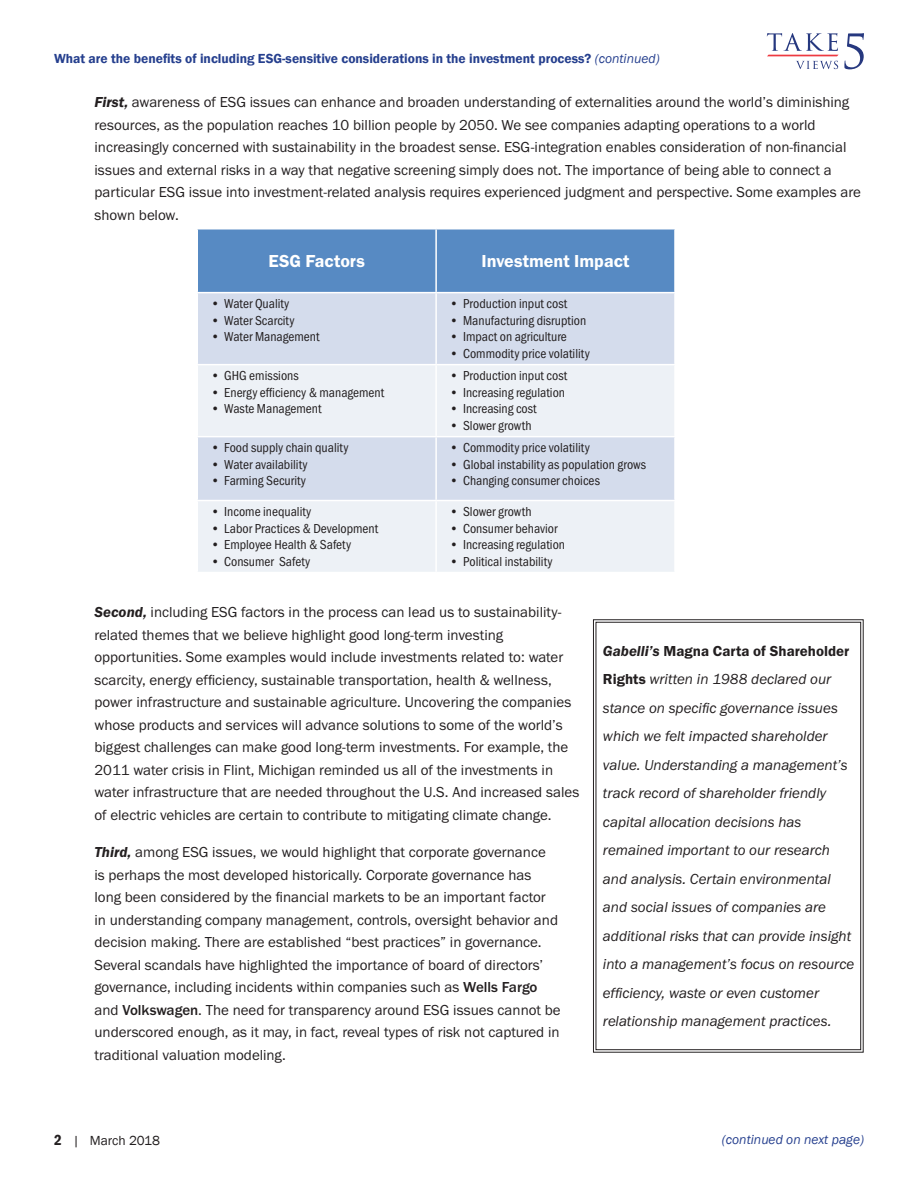
<style>
.page{position:relative;width:918px;height:1188px;background:#fff}
.page>*{position:absolute;margin:0;border:0;box-sizing:border-box;transform-origin:0 0}
.Body{font:18px "Franklin Gothic URW Dem";color:#fff}
.Body-2{font:15px/22.5px "Franklin Gothic URW Boo";color:#231f20}
.Body-3{font:15px/28.5px "Franklin Gothic URW Boo Ita";color:#231f20}
.t1{font:13.5px "Franklin Gothic URW Con Boo";color:#231f20}
.SectionBreak_TitleSu{font:600 13.5px "Franklin Gothic";color:#253f8e}
.t2{font:italic 13.5px "Franklin Gothic";color:#253f8e}
.t3{font:13.5px "Franklin Gothic";color:#231f20}
.s1{font-weight:400;font-style:italic}
.s2{font-family:"Franklin Gothic URW Dem Ita"}
.s3{font-family:"Franklin Gothic URW";font-weight:500}
.s4{font-family:"Franklin Gothic URW Dem"}
.s5{font-weight:600;font-stretch:condensed;font-size:15px}
</style>
<div class="page">
<svg style="left:767px;top:33px;width:97px;height:36px"></svg>
<svg style="left:593px;top:619px;width:271px;height:434px"></svg>
<div style="left:596px;top:622px;width:265px;height:428px;border:1px solid #231f20"></div>
<div style="left:198px;top:230px;width:476px;height:62px;background:#578ac3"></div>
<div style="left:198px;top:293px;width:476px;height:71px;background:#d4dcec"></div>
<svg style="left:198px;top:365px;width:476px;height:207px;background:#e5eaf3"></svg>
<hr style="left:435px;top:230px;width:2px;height:62px;background:#fff">
<hr style="left:435px;top:293px;width:2px;height:71px;background:#fff">
<hr style="left:435px;top:365px;width:2px;height:71px;background:#fff">
<hr style="left:196px;top:436px;width:240px;height:1px;background:#fff">
<hr style="left:436px;top:436px;width:240px;height:1px;background:#fff">
<hr style="left:435px;top:437px;width:2px;height:63px;background:#fff">
<hr style="left:196px;top:500px;width:240px;height:1px;background:#fff">
<hr style="left:436px;top:500px;width:240px;height:1px;background:#fff">
<hr style="left:435px;top:501px;width:2px;height:71px;background:#fff">
<p class="SectionBreak_TitleSu" style="left:54px;top:51px;width:607px">What are the benefits of including ESG-sensitive considerations in the investment process? <span class="s1">(continued)</span></p>
<p class="Body-2" style="left:94px;top:91px;width:768px"><span class="s2">First,</span> awareness of ESG issues can enhance and broaden understanding of externalities around the world’s diminishing resources, as the population reaches 10 billion people by 2050. We see companies adapting operations to a world increasingly concerned with sustainability in the broadest sense. ESG-integration enables consideration of non-financial issues and external risks in a way that negative screening simply does not. The importance of being able to connect a particular ESG issue into investment-related analysis requires experienced judgment and perspective. Some examples are shown below.</p>
<p class="Body" style="left:269px;top:250px;width:98px">ESG Factors</p>
<p class="Body" style="left:482px;top:250px;width:149px">Investment Impact</p>
<p class="t1" style="left:211px;top:296px;width:80px">• Water Quality</p>
<p class="t1" style="left:211px;top:312px;width:85px">• Water Scarcity</p>
<p class="t1" style="left:211px;top:329px;width:110px">• Water Management</p>
<p class="t1" style="left:450px;top:296px;width:119px">• Production input cost</p>
<p class="t1" style="left:450px;top:312px;width:138px">• Manufacturing disruption</p>
<p class="t1" style="left:450px;top:329px;width:119px">• Impact on agriculture</p>
<p class="t1" style="left:450px;top:345px;width:142px">• Commodity price volatility</p>
<p class="t1" style="left:211px;top:368px;width:90px">• GHG emissions</p>
<p class="t1" style="left:211px;top:384px;width:175px">• Energy efficiency &amp; management</p>
<p class="t1" style="left:211px;top:401px;width:112px">• Waste Management</p>
<p class="t1" style="left:211px;top:440px;width:139px">• Food supply chain quality</p>
<p class="t1" style="left:211px;top:456px;width:98px">• Water availability</p>
<p class="t1" style="left:211px;top:473px;width:97px">• Farming Security</p>
<p class="t1" style="left:211px;top:503px;width:102px">• Income inequality</p>
<p class="t1" style="left:211px;top:520px;width:169px">• Labor Practices &amp; Development</p>
<p class="t1" style="left:211px;top:536px;width:142px">• Employee Health &amp; Safety</p>
<p class="t1" style="left:211px;top:553px;width:101px">• Consumer Safety</p>
<p class="t1" style="left:450px;top:368px;width:119px">• Production input cost</p>
<p class="t1" style="left:450px;top:384px;width:117px">• Increasing regulation</p>
<p class="t1" style="left:450px;top:401px;width:89px">• Increasing cost</p>
<p class="t1" style="left:450px;top:417px;width:84px">• Slower growth</p>
<p class="t1" style="left:450px;top:440px;width:142px">• Commodity price volatility</p>
<p class="t1" style="left:450px;top:456px;width:198px">• Global instability as population grows</p>
<p class="t1" style="left:450px;top:473px;width:152px">• Changing consumer choices</p>
<p class="t1" style="left:450px;top:503px;width:84px">• Slower growth</p>
<p class="t1" style="left:450px;top:520px;width:109px">• Consumer behavior</p>
<p class="t1" style="left:450px;top:536px;width:117px">• Increasing regulation</p>
<p class="t1" style="left:450px;top:553px;width:104px">• Political instability</p>
<p class="Body-2" style="left:94px;top:601px;width:486px"><span class="s2">Second,</span> including ESG factors in the process can lead us to sustainability&shy;related themes that we believe highlight good long-term investing opportunities. Some examples would include investments related to: water scarcity, energy efficiency, sustainable transportation, health &amp; wellness, power infrastructure and sustainable agriculture. Uncovering the companies whose products and services will advance solutions to some of the world’s biggest challenges can make good long-term investments. For example, the 2011 water crisis in Flint, Michigan reminded us all of the investments in water infrastructure that are needed throughout the U.S. And increased sales of electric vehicles are certain to contribute to mitigating climate change.</p>
<p class="Body-2" style="left:94px;top:841px;width:468px"><span class="s2">Third,</span> among ESG issues, we would highlight that corporate governance<br>is perhaps the most developed historically. Corporate governance has long been considered by the financial markets to be an important factor in understanding company management, controls, oversight behavior and decision making. There are established “best practices” in governance.<br>Several scandals have highlighted the importance of board of directors’ governance, including incidents within companies such as <span class="s3">Wells Fargo </span>and <span class="s3">Volkswagen</span>. The need for transparency around ESG issues cannot be underscored enough, as it may, in fact, reveal types of risk not captured in traditional valuation modeling.</p>
<p class="Body-3" style="left:603px;top:636px;width:253px"><span class="s2">Gabelli’s</span> <span class="s4">Magna Carta of Shareholder Rights</span> written in 1988 declared our stance on specific governance issues which we felt impacted shareholder value. Understanding a management’s track record of shareholder friendly capital allocation decisions has remained important to our research and analysis. Certain environmental and social issues of companies are additional risks that can provide insight into a management’s focus on resource efficiency, waste or even customer relationship management practices.</p>
<p class="t3" style="left:54px;top:1132px;width:108px"><span class="s5">2</span> | March 2018</p>
<p class="t2" style="left:722px;top:1131px;width:144px">(continued on next page)</p>
</div>
